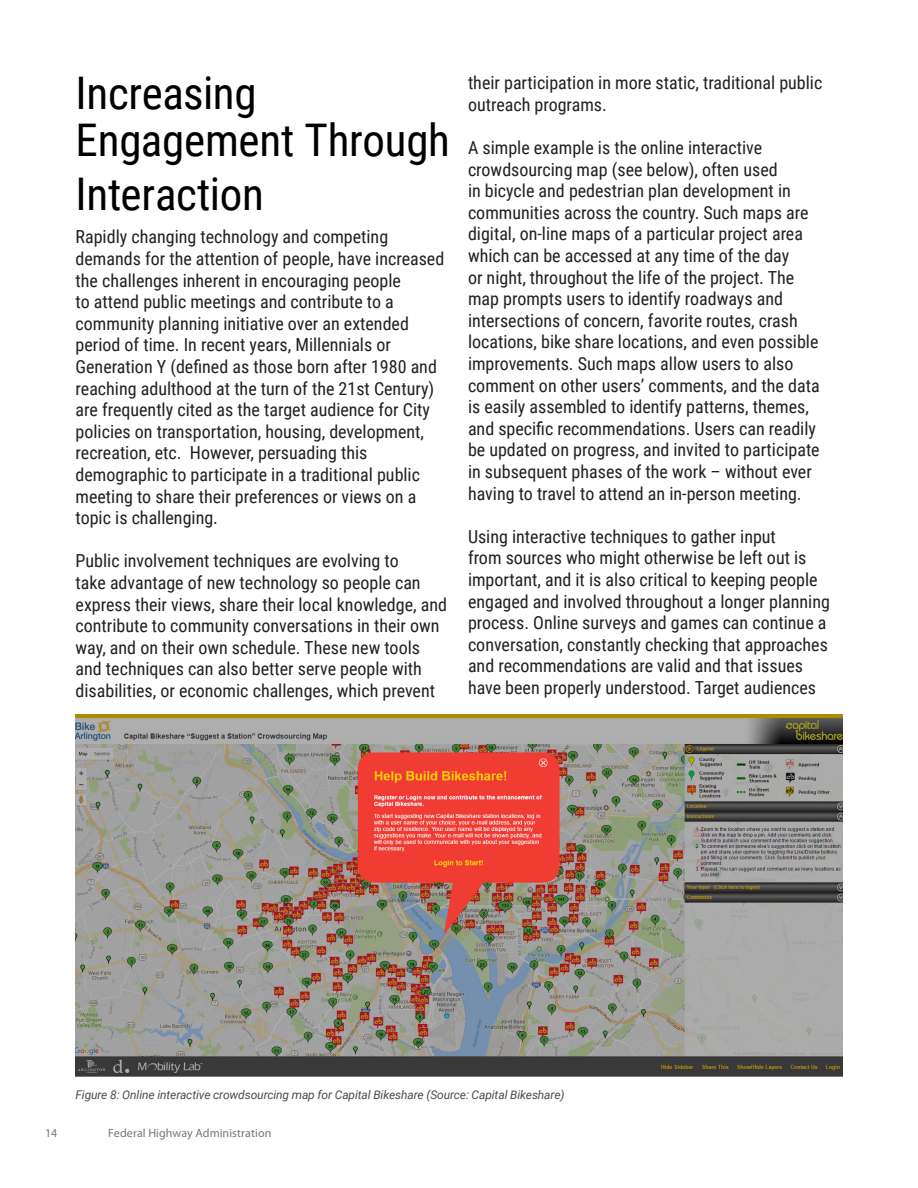
<style>
.page{position:relative;width:918px;height:1188px;background:#fff}
.page>*{position:absolute;margin:0;border:0;box-sizing:border-box;transform-origin:0 0}
.t1{font:45px/46.5px "Roboto Condensed";letter-spacing:-.005em;color:#000}
.t2{font:18px/21.6px "Roboto Condensed";color:#231f20}
.t3{font:italic 12px "Roboto";letter-spacing:-.01em;color:#4b4c4d}
.t4{font:12px "Myriad Pro";letter-spacing:.005em;color:#757679}
</style>
<div class="page">
<img style="left:76px;top:715px;width:766px;height:361px">
<p class="t1" style="left:76px;top:68px;width:376px">Increasing<br>Engagement Through</p>
<p class="t1" style="left:76px;top:169px;width:190px">Interaction</p>
<p class="t2" style="left:76px;top:226px;width:370px">Rapidly changing technology and competing demands for the attention of people, have increased the challenges inherent in encouraging people<br>to attend public meetings and contribute to a community planning initiative over an extended period of time. In recent years, Millennials or Generation Y (defined as those born after 1980 and reaching adulthood at the turn of the 21st Century) are frequently cited as the target audience for City policies on transportation, housing, development, recreation, etc. However, persuading this demographic to participate in a traditional public meeting to share their preferences or views on a topic is challenging.</p>
<p class="t2" style="left:76px;top:550px;width:373px">Public involvement techniques are evolving to<br>take advantage of new technology so people can express their views, share their local knowledge, and contribute to community conversations in their own way, and on their own schedule. These new tools and techniques can also better serve people with disabilities, or economic challenges, which prevent</p>
<p class="t2" style="left:468px;top:71px;width:356px">their participation in more static, traditional public outreach programs.</p>
<p class="t2" style="left:468px;top:136px;width:353px">A simple example is the online interactive crowdsourcing map (see below), often used<br>in bicycle and pedestrian plan development in communities across the country. Such maps are digital, on-line maps of a particular project area which can be accessed at any time of the day<br>or night, throughout the life of the project. The map prompts users to identify roadways and intersections of concern, favorite routes, crash locations, bike share locations, and even possible improvements. Such maps allow users to also comment on other users’ comments, and the data is easily assembled to identify patterns, themes, and specific recommendations. Users can readily be updated on progress, and invited to participate in subsequent phases of the work – without ever having to travel to attend an in-person meeting.</p>
<p class="t2" style="left:468px;top:525px;width:363px">Using interactive techniques to gather input<br>from sources who might otherwise be left out is important, and it is also critical to keeping people engaged and involved throughout a longer planning process. Online surveys and games can continue a conversation, constantly checking that approaches and recommendations are valid and that issues have been properly understood. Target audiences</p>
<p class="t3" style="left:76px;top:1086px;width:490px">Figure 8: Online interactive crowdsourcing map for Capital Bikeshare (Source: Capital Bikeshare)</p>
<p class="t4" style="left:45px;top:1126px;width:14px">14</p>
<p class="t4" style="left:108px;top:1126px;width:165px">Federal Highway Administration</p>
</div>
